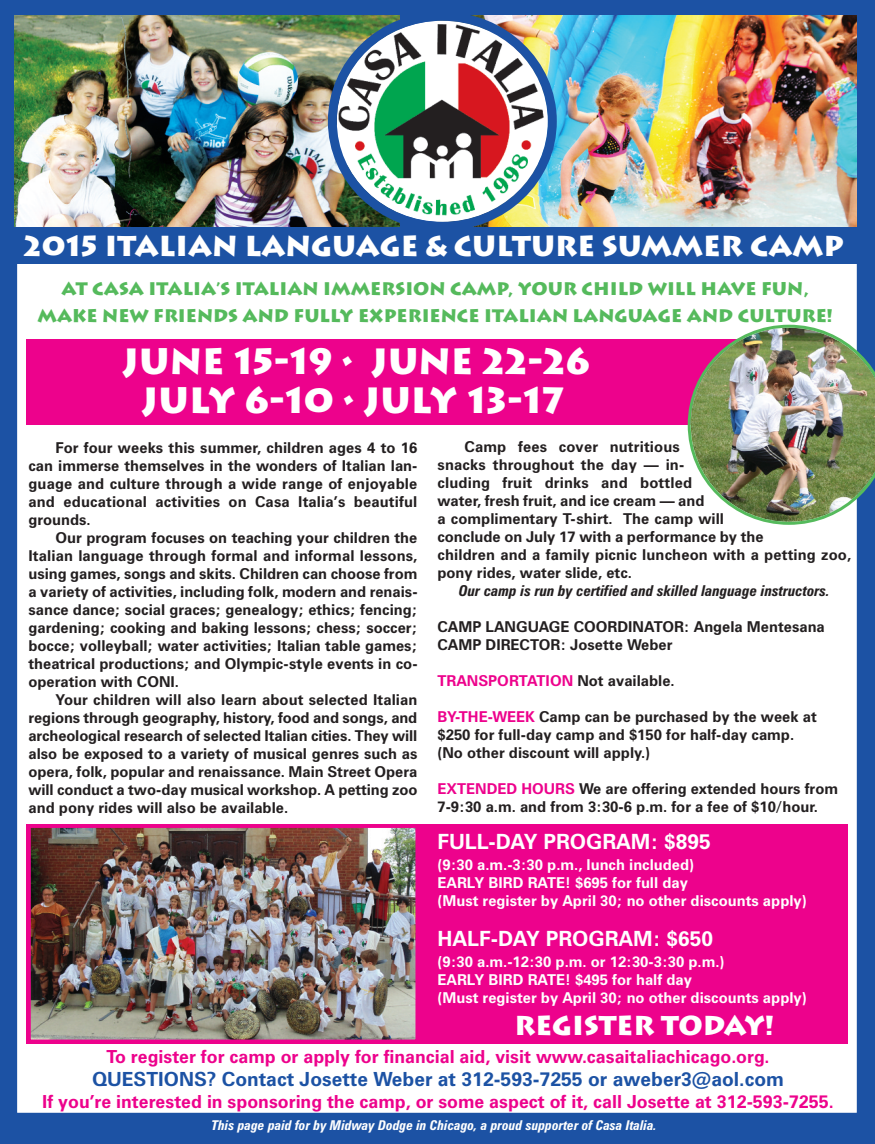
<style>
.page{position:relative;width:875px;height:1144px;background:#1c52a4}
.page>*{position:absolute;margin:0;border:0;box-sizing:border-box;transform-origin:0 0}
.t1{font:900 36px/39px "Lithos";color:#fff;text-align:center}
.t2{font:900 28.5px "Lithos";color:#fff}
.t3{font:900 27px "Lithos";color:#fff}
.t4{font:700 21px "Zurich BT";color:#fff}
.t5{font:700 19.5px "Zurich BT";color:#1c52a4}
.t6{font:700 18px "Zurich BT";color:#ed028c}
.t7{font:900 18px/26.7px "Lithos";color:#55ba5c;text-align:center}
.t8{font:700 15px/18px "Zurich BT";color:#231f20}
.t9{font:700 15px/18px "Zurich BT";color:#fff}
.t10{font:italic 700 condensed 15px "Zurich BT";color:#231f20}
.t11{font:700 15px "Zurich BT";color:#ed028c}
.t12{font:italic 700 condensed 13.5px "Zurich BT";color:#fff}
.s1{color:#231f20}
.s2{color:#ed028c}
</style>
<div class="page">
<div style="left:17px;top:23px;width:840px;height:1089px;background:#fff"></div>
<img style="left:14px;top:15px;width:314px;height:212px">
<img style="left:557px;top:15px;width:300px;height:212px">
<div style="left:13px;top:227px;width:862px;height:37px;background:#1c52a4"></div>
<img style="left:328px;top:15px;width:229px;height:212px">
<div style="left:26px;top:339px;width:743px;height:86px;background:#ed028c"></div>
<div style="left:26px;top:824px;width:822px;height:219px;background:#ed028c"></div>
<img style="left:32px;top:829px;width:382px;height:209px">
<div style="left:28px;top:825px;width:390px;height:217px;border:3px solid #ed028c"></div>
<img style="left:688px;top:325px;width:187px;height:200px">
<h2 class="t2" style="left:24px;top:230px;width:822px">2015 ITALIAN LANGUAGE &amp; CULTURE SUMMER CAMP</h2>
<p class="t7" style="left:38px;top:275px;width:797px">AT CASA ITALIA’S ITALIAN IMMERSION CAMP, YOUR CHILD WILL HAVE FUN,<br>MAKE NEW FRIENDS AND FULLY EXPERIENCE ITALIAN LANGUAGE AND CULTURE!</p>
<h1 class="t1" style="left:123px;top:342px;width:469px">JUNE 15-19 • JUNE 22-26<br>JULY 6-10 • JULY 13-17</h1>
<p class="t8" style="left:28px;top:439px;width:390px;text-align:justify;text-indent:27px">For four weeks this summer, children ages 4 to 16 can immerse themselves in the wonders of Italian lan&shy;guage and culture through a wide range of enjoyable and educational activities on Casa Italia’s beautiful grounds.</p>
<p class="t8" style="left:28px;top:529px;width:391px;text-align:justify;text-indent:27px">Our program focuses on teaching your children the Italian language through formal and informal lessons, using games, songs and skits. Children can choose from a variety of activities, including folk, modern and renais&shy;sance dance; social graces; genealogy; ethics; fencing; gardening; cooking and baking lessons; chess; soccer; bocce; volleyball; water activities; Italian table games; theatrical productions; and Olympic-style events in co&shy;operation with CONI.</p>
<p class="t8" style="left:28px;top:691px;width:390px;text-align:justify;text-indent:27px">Your children will also learn about selected Italian regions through geography, history, food and songs, and archeological research of selected Italian cities. They will also be exposed to a variety of musical genres such as opera, folk, popular and renaissance. Main Street Opera will conduct a two-day musical workshop. A petting zoo and pony rides will also be available.</p>
<p class="t8" style="left:437px;top:438px;width:415px;text-indent:27px">Camp fees cover nutritious<br>snacks throughout the day — in-<br>cluding fruit drinks and bottled<br>water, fresh fruit, and ice cream — and<br>a complimentary T-shirt. The camp will<br>conclude on July 17 with a performance by the<br>children and a family picnic luncheon with a petting zoo, pony rides, water slide, etc.</p>
<p class="t10" style="left:459px;top:585px;width:373px">Our camp is run by certified and skilled language instructors.</p>
<p class="t8" style="left:437px;top:618px;width:389px">CAMP LANGUAGE COORDINATOR: Angela Mentesana<br>CAMP DIRECTOR: Josette Weber</p>
<p class="t11" style="left:437px;top:675px;width:239px">TRANSPORTATION <span class="s1">Not available.</span></p>
<p class="t8" style="left:437px;top:708px;width:381px"><span class="s2">BY-THE-WEEK</span> Camp can be purchased by the week at $250 for full-day camp and $150 for half-day camp. (No other discount will apply.)</p>
<p class="t8" style="left:437px;top:780px;width:402px"><span class="s2">EXTENDED HOURS</span> We are offering extended hours from<br>7-9:30 a.m. and from 3:30-6 p.m. for a fee of $10/hour.</p>
<h3 class="t4" style="left:437px;top:834px;width:275px">FULL-DAY PROGRAM: $895</h3>
<p class="t9" style="left:437px;top:857px;width:371px">(9:30 a.m.-3:30 p.m., lunch included)<br>EARLY BIRD RATE! $695 for full day<br>(Must register by April 30; no other discounts apply)</p>
<h3 class="t4" style="left:437px;top:931px;width:277px">HALF-DAY PROGRAM: $650</h3>
<p class="t9" style="left:437px;top:954px;width:371px">(9:30 a.m.-12:30 p.m. or 12:30-3:30 p.m.)<br>EARLY BIRD RATE! $495 for half day<br>(Must register by April 30; no other discounts apply)</p>
<h3 class="t3" style="left:514px;top:1009px;width:261px">REGISTER TODAY!</h3>
<p class="t6" style="left:107px;top:1050px;width:664px">To register for camp or apply for financial aid, visit www.casaitaliachicago.org.</p>
<h3 class="t5" style="left:92px;top:1071px;width:693px">QUESTIONS? Contact Josette Weber at 312-593-7255 or aweber3@aol.com</h3>
<p class="t6" style="left:42px;top:1095px;width:793px">If you’re interested in sponsoring the camp, or some aspect of it, call Josette at 312-593-7255.</p>
<p class="t12" style="left:212px;top:1120px;width:447px">This page paid for by Midway Dodge in Chicago, a proud supporter of Casa Italia.</p>
</div>
